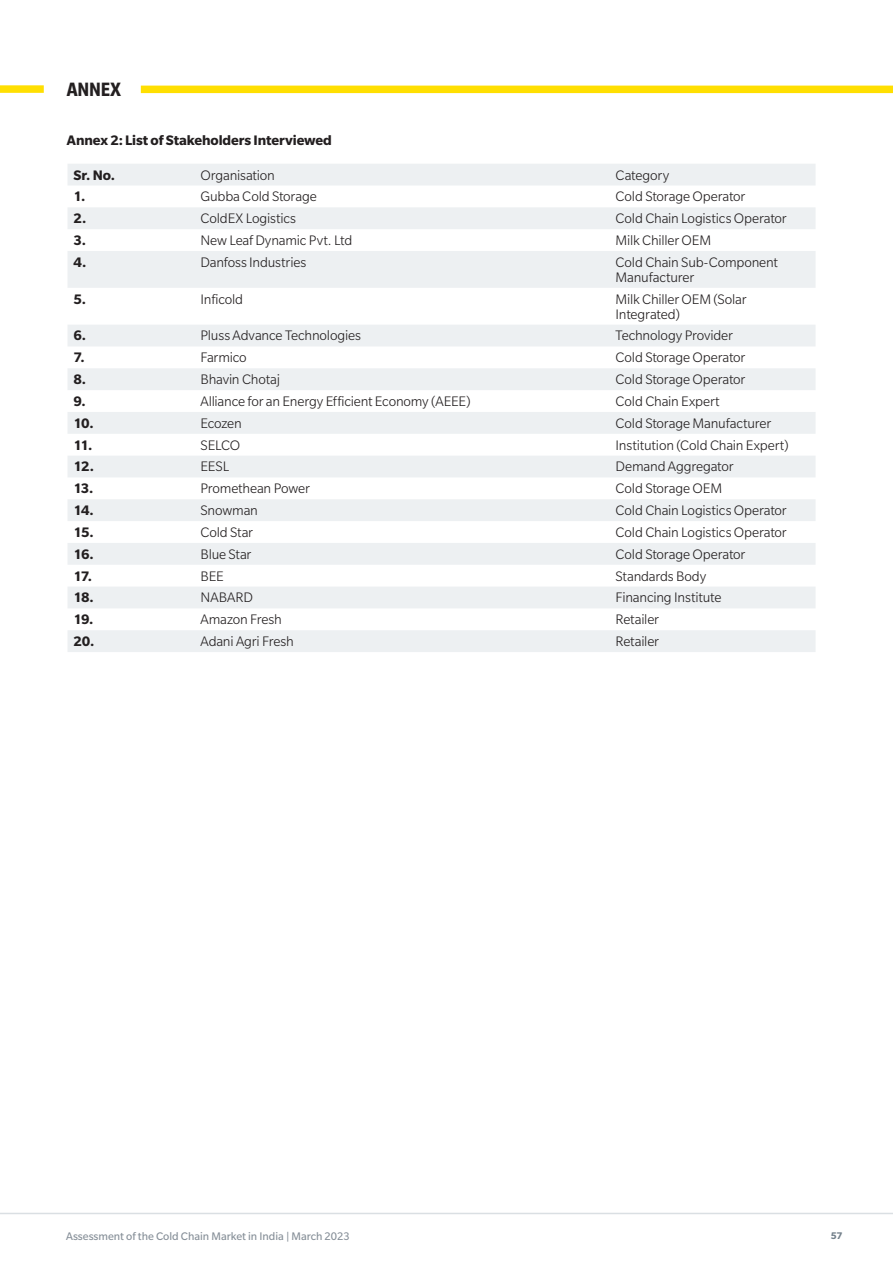
<style>
.page{position:relative;width:893px;height:1263px;background:#fff}
.page>*{position:absolute;margin:0;border:0;box-sizing:border-box;transform-origin:0 0}
.Intro_Header{font:700 condensed 21px "Slate Std";letter-spacing:-.015em;color:#231f20}
.Table_body_text{font:300 15px/15px "Slate Std";letter-spacing:-.01em;color:#231f20}
.Table_body_text-2{font:700 15px "Slate Std";letter-spacing:-.055em;color:#231f20}
.Body_Text{font:700 15px "Slate Std";letter-spacing:-.005em;color:#231f20}
.t1{font:12px "Slate Std";color:#868f98}
.t2{font:700 10.5px "Slate Std";color:#727f8a}
</style>
<div class="page">
<hr style="left:0;top:1213px;width:893px;height:1px;background:#dadfe3">
<div style="left:0;top:85px;width:44px;height:8px;background:#ffdf01"></div>
<div style="left:141px;top:86px;width:752px;height:7px;background:#ffdf01"></div>
<svg style="left:68px;top:164px;width:747px;height:488px;fill:#edf0f2"></svg>
<p class="Intro_Header" style="left:67px;top:78px;width:56px">ANNEX</p>
<p class="Body_Text" style="left:67px;top:132px;width:267px">Annex 2: List of Stakeholders Interviewed</p>
<p class="Table_body_text-2" style="left:74px;top:167px;width:43px">Sr. No.</p>
<p class="Table_body_text" style="left:200px;top:167px;width:76px">Organisation</p>
<p class="Table_body_text" style="left:616px;top:167px;width:55px">Category</p>
<p class="Table_body_text-2" style="left:74px;top:188px;width:13px">1.</p>
<p class="Table_body_text" style="left:200px;top:189px;width:118px">Gubba Cold Storage</p>
<p class="Table_body_text" style="left:616px;top:189px;width:131px">Cold Storage Operator</p>
<p class="Table_body_text-2" style="left:74px;top:210px;width:14px">2.</p>
<p class="Table_body_text" style="left:200px;top:211px;width:97px">ColdEX Logistics</p>
<p class="Table_body_text" style="left:616px;top:211px;width:173px">Cold Chain Logistics Operator</p>
<p class="Table_body_text-2" style="left:74px;top:232px;width:14px">3.</p>
<p class="Table_body_text" style="left:200px;top:233px;width:153px">New Leaf Dynamic Pvt. Ltd</p>
<p class="Table_body_text" style="left:616px;top:233px;width:97px">Milk Chiller OEM</p>
<p class="Table_body_text-2" style="left:74px;top:254px;width:14px">4.</p>
<p class="Table_body_text" style="left:200px;top:254px;width:107px">Danfoss Industries</p>
<p class="Table_body_text" style="left:616px;top:254px;width:164px">Cold Chain Sub-Component<br>Manufacturer</p>
<p class="Table_body_text-2" style="left:74px;top:291px;width:14px">5.</p>
<p class="Table_body_text" style="left:200px;top:291px;width:44px">Inficold</p>
<p class="Table_body_text" style="left:616px;top:291px;width:132px">Milk Chiller OEM (Solar<br>Integrated)</p>
<p class="Table_body_text-2" style="left:74px;top:328px;width:14px">6.</p>
<p class="Table_body_text" style="left:200px;top:328px;width:162px">Pluss Advance Technologies</p>
<p class="Table_body_text" style="left:616px;top:328px;width:119px">Technology Provider</p>
<p class="Table_body_text-2" style="left:74px;top:349px;width:13px">7.</p>
<p class="Table_body_text" style="left:200px;top:350px;width:48px">Farmico</p>
<p class="Table_body_text" style="left:616px;top:350px;width:131px">Cold Storage Operator</p>
<p class="Table_body_text-2" style="left:74px;top:371px;width:14px">8.</p>
<p class="Table_body_text" style="left:200px;top:372px;width:81px">Bhavin Chotaj</p>
<p class="Table_body_text" style="left:616px;top:372px;width:131px">Cold Storage Operator</p>
<p class="Table_body_text-2" style="left:74px;top:393px;width:14px">9.</p>
<p class="Table_body_text" style="left:200px;top:394px;width:272px">Alliance for an Energy Efficient Economy (AEEE)</p>
<p class="Table_body_text" style="left:616px;top:394px;width:106px">Cold Chain Expert</p>
<p class="Table_body_text-2" style="left:74px;top:415px;width:22px">10.</p>
<p class="Table_body_text" style="left:200px;top:415px;width:43px">Ecozen</p>
<p class="Table_body_text" style="left:616px;top:415px;width:157px">Cold Storage Manufacturer</p>
<p class="Table_body_text-2" style="left:74px;top:437px;width:20px">11.</p>
<p class="Table_body_text" style="left:200px;top:437px;width:41px">SELCO</p>
<p class="Table_body_text" style="left:616px;top:437px;width:174px">Institution (Cold Chain Expert)</p>
<p class="Table_body_text-2" style="left:74px;top:458px;width:22px">12.</p>
<p class="Table_body_text" style="left:200px;top:459px;width:30px">EESL</p>
<p class="Table_body_text" style="left:616px;top:459px;width:120px">Demand Aggregator</p>
<p class="Table_body_text-2" style="left:74px;top:480px;width:21px">13.</p>
<p class="Table_body_text" style="left:200px;top:481px;width:111px">Promethean Power</p>
<p class="Table_body_text" style="left:616px;top:481px;width:108px">Cold Storage OEM</p>
<p class="Table_body_text-2" style="left:74px;top:502px;width:22px">14.</p>
<p class="Table_body_text" style="left:200px;top:503px;width:59px">Snowman</p>
<p class="Table_body_text" style="left:616px;top:503px;width:173px">Cold Chain Logistics Operator</p>
<p class="Table_body_text-2" style="left:74px;top:524px;width:22px">15.</p>
<p class="Table_body_text" style="left:200px;top:525px;width:54px">Cold Star</p>
<p class="Table_body_text" style="left:616px;top:525px;width:173px">Cold Chain Logistics Operator</p>
<p class="Table_body_text-2" style="left:74px;top:546px;width:22px">16.</p>
<p class="Table_body_text" style="left:200px;top:546px;width:53px">Blue Star</p>
<p class="Table_body_text" style="left:616px;top:546px;width:131px">Cold Storage Operator</p>
<p class="Table_body_text-2" style="left:74px;top:568px;width:20px">17.</p>
<p class="Table_body_text" style="left:200px;top:568px;width:25px">BEE</p>
<p class="Table_body_text" style="left:616px;top:568px;width:92px">Standards Body</p>
<p class="Table_body_text-2" style="left:74px;top:589px;width:22px">18.</p>
<p class="Table_body_text" style="left:200px;top:590px;width:54px">NABARD</p>
<p class="Table_body_text" style="left:616px;top:590px;width:107px">Financing Institute</p>
<p class="Table_body_text-2" style="left:74px;top:611px;width:22px">19.</p>
<p class="Table_body_text" style="left:200px;top:612px;width:83px">Amazon Fresh</p>
<p class="Table_body_text" style="left:616px;top:612px;width:45px">Retailer</p>
<p class="Table_body_text-2" style="left:74px;top:633px;width:22px">20.</p>
<p class="Table_body_text" style="left:200px;top:634px;width:95px">Adani Agri Fresh</p>
<p class="Table_body_text" style="left:616px;top:634px;width:45px">Retailer</p>
<p class="t1" style="left:66px;top:1230px;width:285px">Assessment of the Cold Chain Market in India | March 2023</p>
<p class="t2" style="left:831px;top:1230px;width:13px">57</p>
</div>
